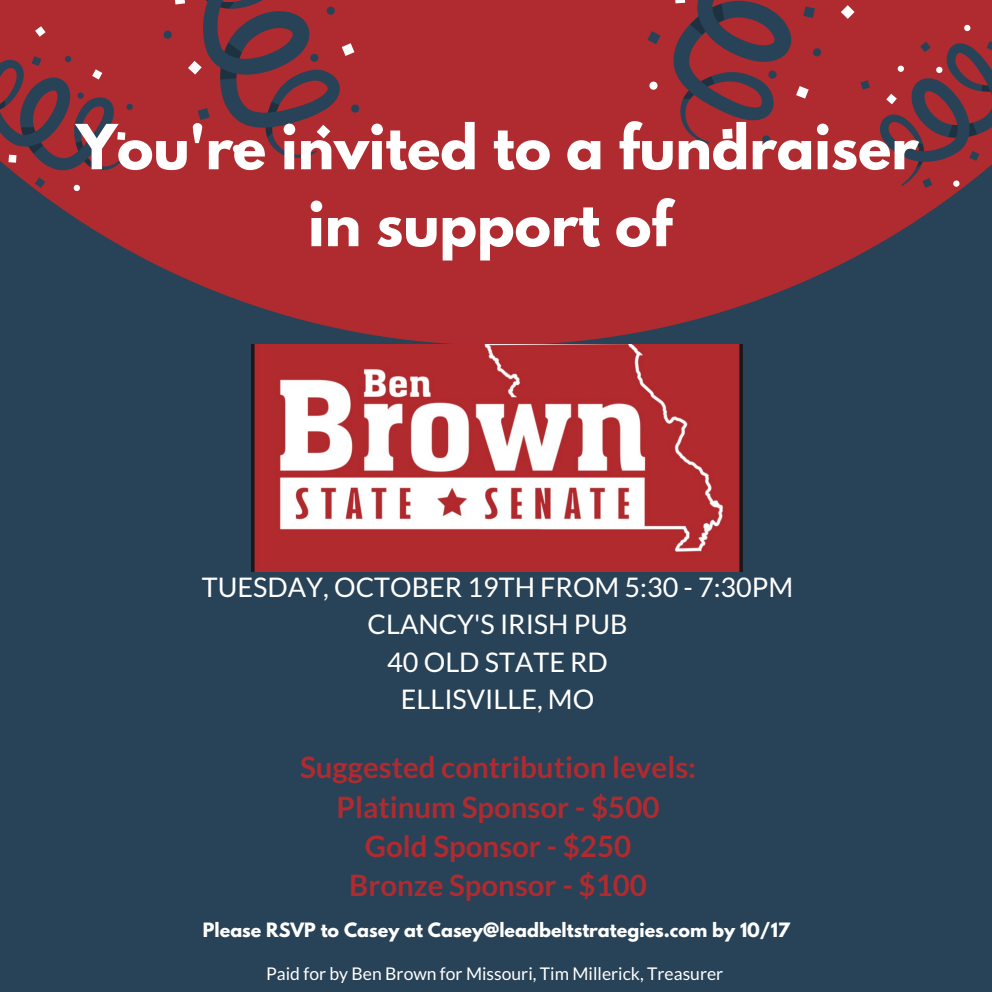
<style>
.page{position:relative;width:992px;height:992px;background:#284257}
.page>*{position:absolute;margin:0;border:0;box-sizing:border-box;transform-origin:0 0}
.t1{font:700 55px/77px "League Spartan";color:#fff;text-align:center}
.t2{font:700 29.5px "Lato";color:#af2b2f}
.t3{font:27px "Lato";color:#fff}
.t4{font:700 17.5px "League Spartan";color:#fff}
.t5{font:17.5px "Lato";color:#fff}
</style>
<div class="page">
<svg style="left:0;top:0;width:963px;height:344px;fill:#af2b2f"></svg>
<svg style="left:163px;top:0;width:197px;height:169px"></svg>
<svg style="left:0;top:26px;width:146px;height:187px"></svg>
<svg style="left:621px;top:0;width:371px;height:188px"></svg>
<img style="left:251px;top:344px;width:492px;height:227px">
<p class="t1" style="left:77px;top:116px;width:844px">You're invited to a fundraiser in support of</p>
<p class="t3" style="left:202px;top:570px;width:593px">TUESDAY, OCTOBER 19TH FROM 5:30 - 7:30PM</p>
<p class="t3" style="left:368px;top:607px;width:261px">CLANCY'S IRISH PUB</p>
<p class="t3" style="left:387px;top:645px;width:222px">40 OLD STATE RD</p>
<p class="t3" style="left:401px;top:682px;width:195px">ELLISVILLE, MO</p>
<p class="t2" style="left:300px;top:749px;width:397px">Suggested contribution levels:</p>
<p class="t2" style="left:337px;top:788px;width:324px">Platinum Sponsor - $500</p>
<p class="t2" style="left:365px;top:828px;width:268px">Gold Sponsor - $250</p>
<p class="t2" style="left:349px;top:867px;width:299px">Bronze Sponsor - $100</p>
<p class="t4" style="left:203px;top:921px;width:588px">Please RSVP to Casey at Casey@leadbeltstrategies.com by 10/17</p>
<p class="t5" style="left:266px;top:962px;width:459px">Paid for by Ben Brown for Missouri, Tim Millerick, Treasurer</p>
</div>
